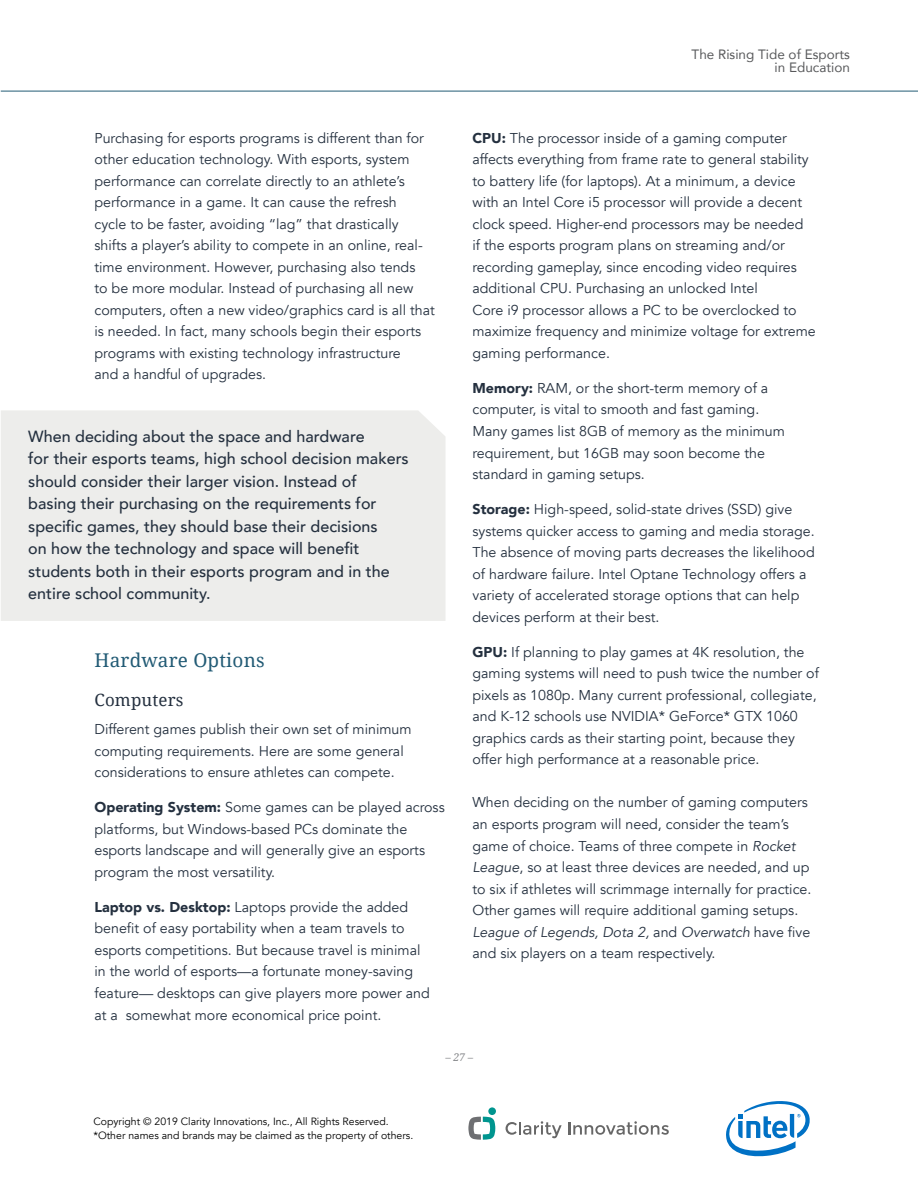
<style>
.page{position:relative;width:918px;height:1188px;background:#fff}
.page>*{position:absolute;margin:0;border:0;box-sizing:border-box;transform-origin:0 0}
.t1{font:18.9px "Droid Serif";letter-spacing:.01em;color:#225b75}
.t2{font:16.8px "Droid Serif";letter-spacing:.01em;color:#24303f}
.t3{font:500 16.2px/22.5px "Avenir";color:#24303f}
.t4{font:14.25px/21.6px "Avenir";color:#24303f}
.t5{font:13.5px/13.5px "Avenir";color:#58595b;text-align:right}
.t6{font:10.5px/13.5px "Avenir";color:#000}
.t7{font:italic 10.5px "Droid Serif";color:#808285}
.s1{font-weight:900}
.s2{font-style:italic}
</style>
<div class="page">
<hr style="left:1px;top:91px;width:917px;height:1px;background:#225b75">
<svg style="left:726px;top:1101px;width:84px;height:56px"></svg>
<div style="left:488px;top:1107px;width:8px;height:8px;background:#00958f;border-radius:50%"></div>
<svg style="left:468px;top:1117px;width:27px;height:23px"></svg>
<svg style="left:506px;top:1121px;width:56px;height:17px"></svg>
<svg style="left:568px;top:1121px;width:101px;height:14px"></svg>
<div style="left:1px;top:410px;width:445px;height:211px;background:#ededeb"></div>
<p class="t5" style="left:692px;top:47px;width:160px">The Rising Tide of Esports in Education</p>
<p class="t4" style="left:94px;top:127px;width:342px">Purchasing for esports programs is different than for other education technology. With esports, system performance can correlate directly to an athlete’s performance in a game. It can cause the refresh<br>cycle to be faster, avoiding “lag” that drastically<br>shifts a player’s ability to compete in an online, real&shy;time environment. However, purchasing also tends<br>to be more modular. Instead of purchasing all new computers, often a new video/graphics card is all that is needed. In fact, many schools begin their esports programs with existing technology infrastructure<br>and a handful of upgrades.</p>
<p class="t4" style="left:472px;top:127px;width:345px"><span class="s1">CPU:</span> The processor inside of a gaming computer affects everything from frame rate to general stability to battery life (for laptops). At a minimum, a device with an Intel Core i5 processor will provide a decent clock speed. Higher-end processors may be needed<br>if the esports program plans on streaming and/or recording gameplay, since encoding video requires additional CPU. Purchasing an unlocked Intel<br>Core i9 processor allows a PC to be overclocked to maximize frequency and minimize voltage for extreme gaming performance.</p>
<p class="t4" style="left:472px;top:377px;width:314px"><span class="s1">Memory:</span> RAM, or the short-term memory of a computer, is vital to smooth and fast gaming.<br>Many games list 8GB of memory as the minimum requirement, but 16GB may soon become the standard in gaming setups.</p>
<p class="t4" style="left:472px;top:499px;width:344px"><span class="s1">Storage:</span> High-speed, solid-state drives (SSD) give systems quicker access to gaming and media storage.<br>The absence of moving parts decreases the likelihood of hardware failure. Intel Optane Technology offers a variety of accelerated storage options that can help devices perform at their best.</p>
<p class="t4" style="left:472px;top:641px;width:348px"><span class="s1">GPU:</span> If planning to play games at 4K resolution, the gaming systems will need to push twice the number of pixels as 1080p. Many current professional, collegiate, and K-12 schools use NVIDIA* GeForce* GTX 1060 graphics cards as their starting point, because they offer high performance at a reasonable price.</p>
<p class="t4" style="left:472px;top:792px;width:340px">When deciding on the number of gaming computers an esports program will need, consider the team’s game of choice. Teams of three compete in <span class="s2">Rocket League</span>, so at least three devices are needed, and up to six if athletes will scrimmage internally for practice.<br>Other games will require additional gaming setups.<br><span class="s2">League of Legends, Dota 2,</span> and <span class="s2">Overwatch</span> have five and six players on a team respectively.</p>
<p class="t3" style="left:28px;top:424px;width:382px">When deciding about the space and hardware<br>for their esports teams, high school decision makers should consider their larger vision. Instead of basing their purchasing on the requirements for specific games, they should base their decisions<br>on how the technology and space will benefit students both in their esports program and in the entire school community.</p>
<h1 class="t1" style="left:94px;top:649px;width:172px">Hardware Options</h1>
<p class="t2" style="left:94px;top:690px;width:90px">Computers</p>
<p class="t4" style="left:94px;top:719px;width:319px">Different games publish their own set of minimum computing requirements. Here are some general considerations to ensure athletes can compete.</p>
<p class="t4" style="left:94px;top:797px;width:352px"><span class="s1">Operating System:</span> Some games can be played across platforms, but Windows-based PCs dominate the esports landscape and will generally give an esports program the most versatility.</p>
<p class="t4" style="left:94px;top:896px;width:337px"><span class="s1">Laptop vs. Desktop:</span> Laptops provide the added benefit of easy portability when a team travels to esports competitions. But because travel is minimal in the world of esports—a fortunate money-saving feature— desktops can give players more power and at a somewhat more economical price point.</p>
<p class="t6" style="left:93px;top:1115px;width:321px">Copyright © 2019 Clarity Innovations, Inc., All Rights Reserved. *Other names and brands may be claimed as the property of others.</p>
<p class="t7" style="left:445px;top:1051px;width:29px">– 27 –</p>
</div>
